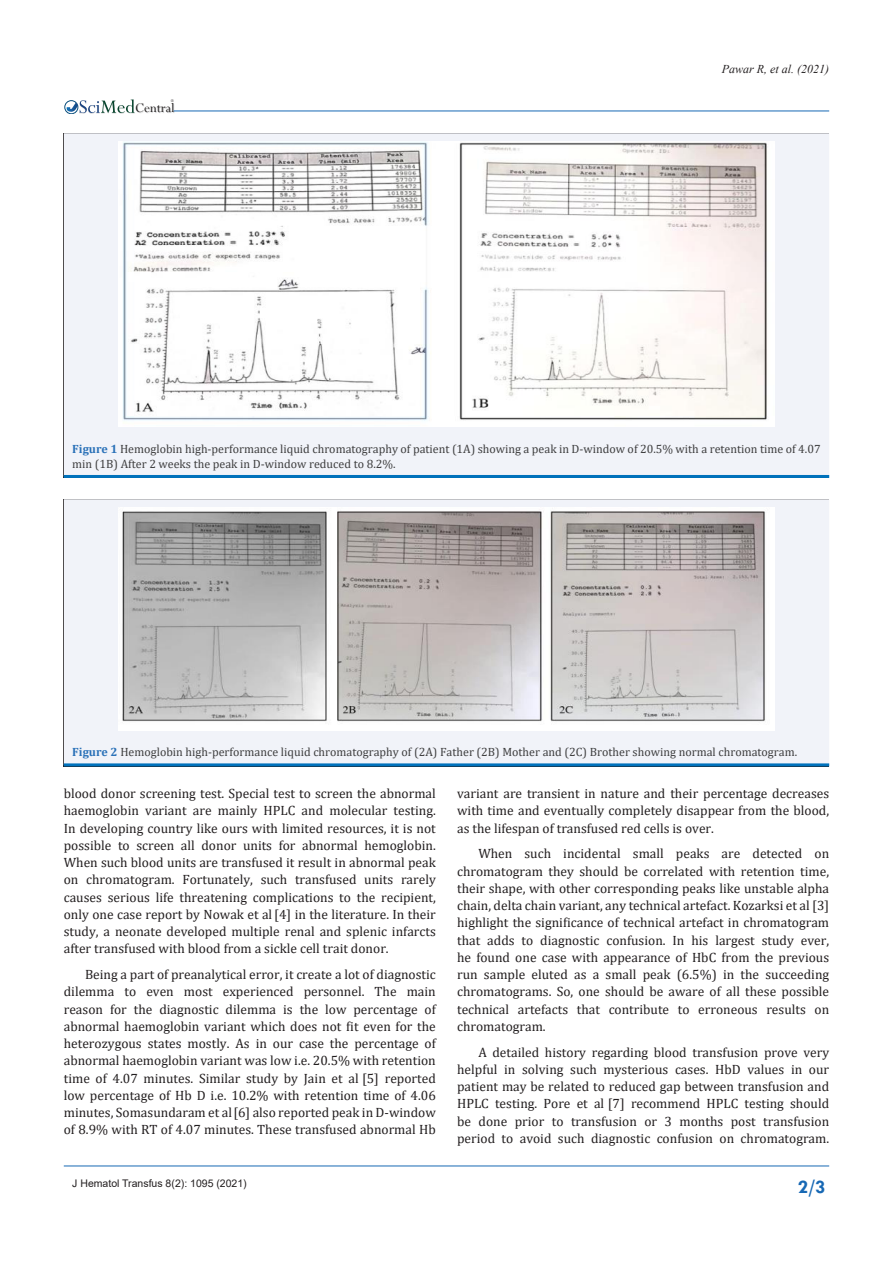
<style>
.page{position:relative;width:893px;height:1263px;background:#fff}
.page>*{position:absolute;margin:0;border:0;box-sizing:border-box;transform-origin:0 0}
.t1{font:700 19.5px "Tw Cen";color:#1768b4}
.t2{font:14.55px "Perpetua";color:#211e1e}
.t3{font:13.5px/17.2px "Cambria";color:#231f20;text-align:justify}
.t4{font:12px/15px "Cambria";color:#3e3e3f}
.t5{font:italic 12px "Times New Roman";color:#231f20}
.t6{font:10.5px "Arial";color:#231f20}
.s1{font-weight:700;color:#2a71b8}
</style>
<div class="page">
<img style="left:79px;top:103px;width:96px;height:11px">
<div style="left:64px;top:100px;width:14px;height:14px;border:1px solid #074d7c;border-radius:50%"></div>
<svg style="left:66px;top:99px;width:69px;height:14px"></svg>
<hr style="left:64px;top:1166px;width:765px;height:1px;background:#1768b4">
<hr style="left:174px;top:111px;width:655px;height:1px;background:#1768b4">
<div style="left:64px;top:133px;width:765px;height:342px;background:#f1f3f9"></div>
<hr style="left:64px;top:475px;width:765px;height:3px;background:#0072bc">
<img style="left:118px;top:142px;width:657px;height:285px">
<div style="left:64px;top:499px;width:765px;height:264px;background:#f1f3f9"></div>
<hr style="left:64px;top:763px;width:765px;height:3px;background:#0072bc">
<img style="left:118px;top:508px;width:657px;height:222px">
<p class="t2" style="left:135px;top:99px;width:41px">Central</p>
<p class="t5" style="left:722px;top:61px;width:109px">Pawar R, et al. (2021)</p>
<p class="t4" style="left:72px;top:441px;width:750px"><span class="s1">Figure 1</span> Hemoglobin high-performance liquid chromatography of patient (1A) showing a peak in D-window of 20.5% with a retention time of 4.07 min (1B) After 2 weeks the peak in D-window reduced to 8.2%.</p>
<p class="t4" style="left:72px;top:745px;width:726px"><span class="s1">Figure 2</span> Hemoglobin high-performance liquid chromatography of (2A) Father (2B) Mother and (2C) Brother showing normal chromatogram.</p>
<p class="t3" style="left:64px;top:785px;width:374px">blood donor screening test. Special test to screen the abnormal haemoglobin variant are mainly HPLC and molecular testing.<br>In developing country like ours with limited resources, it is not possible to screen all donor units for abnormal hemoglobin.<br>When such blood units are transfused it result in abnormal peak on chromatogram. Fortunately, such transfused units rarely causes serious life threatening complications to the recipient, only one case report by Nowak et al[4] in the literature. In their study, a neonate developed multiple renal and splenic infarcts after transfused with blood from a sickle cell trait donor.</p>
<p class="t3" style="left:64px;top:966px;width:374px;text-indent:21px">Being a part of preanalytical error, it create a lot of diagnostic dilemma to even most experienced personnel. The main reason for the diagnostic dilemma is the low percentage of abnormal haemoglobin variant which does not fit even for the heterozygous states mostly. As in our case the percentage of abnormal haemoglobin variant was low i.e. 20.5% with retention time of 4.07 minutes. Similar study by Jain et al [5] reported low percentage of Hb D i.e. 10.2% with retention time of 4.06 minutes, Somasundaram et al[6] also reported peak in D-window of 8.9% with RT of 4.07 minutes. These transfused abnormal Hb</p>
<p class="t3" style="left:457px;top:785px;width:374px">variant are transient in nature and their percentage decreases with time and eventually completely disappear from the blood, as the lifespan of transfused red cells is over.</p>
<p class="t3" style="left:457px;top:845px;width:374px;text-indent:21px">When such incidental small peaks are detected on chromatogram they should be correlated with retention time, their shape, with other corresponding peaks like unstable alpha chain, delta chain variant, any technical artefact. Kozarksi et al [3] highlight the significance of technical artefact in chromatogram that adds to diagnostic confusion. In his largest study ever, he found one case with appearance of HbC from the previous run sample eluted as a small peak (6.5%) in the succeeding chromatograms. So, one should be aware of all these possible technical artefacts that contribute to erroneous results on chromatogram.</p>
<p class="t3" style="left:457px;top:1043px;width:374px;text-indent:21px">A detailed history regarding blood transfusion prove very helpful in solving such mysterious cases. HbD values in our patient may be related to reduced gap between transfusion and HPLC testing. Pore et al [7] recommend HPLC testing should be done prior to transfusion or 3 months post transfusion period to avoid such diagnostic confusion on chromatogram.</p>
<p class="t6" style="left:72px;top:1176px;width:176px">J Hematol Transfus 8(2): 1095 (2021)</p>
<p class="t1" style="left:798px;top:1175px;width:29px">2/3</p>
</div>
